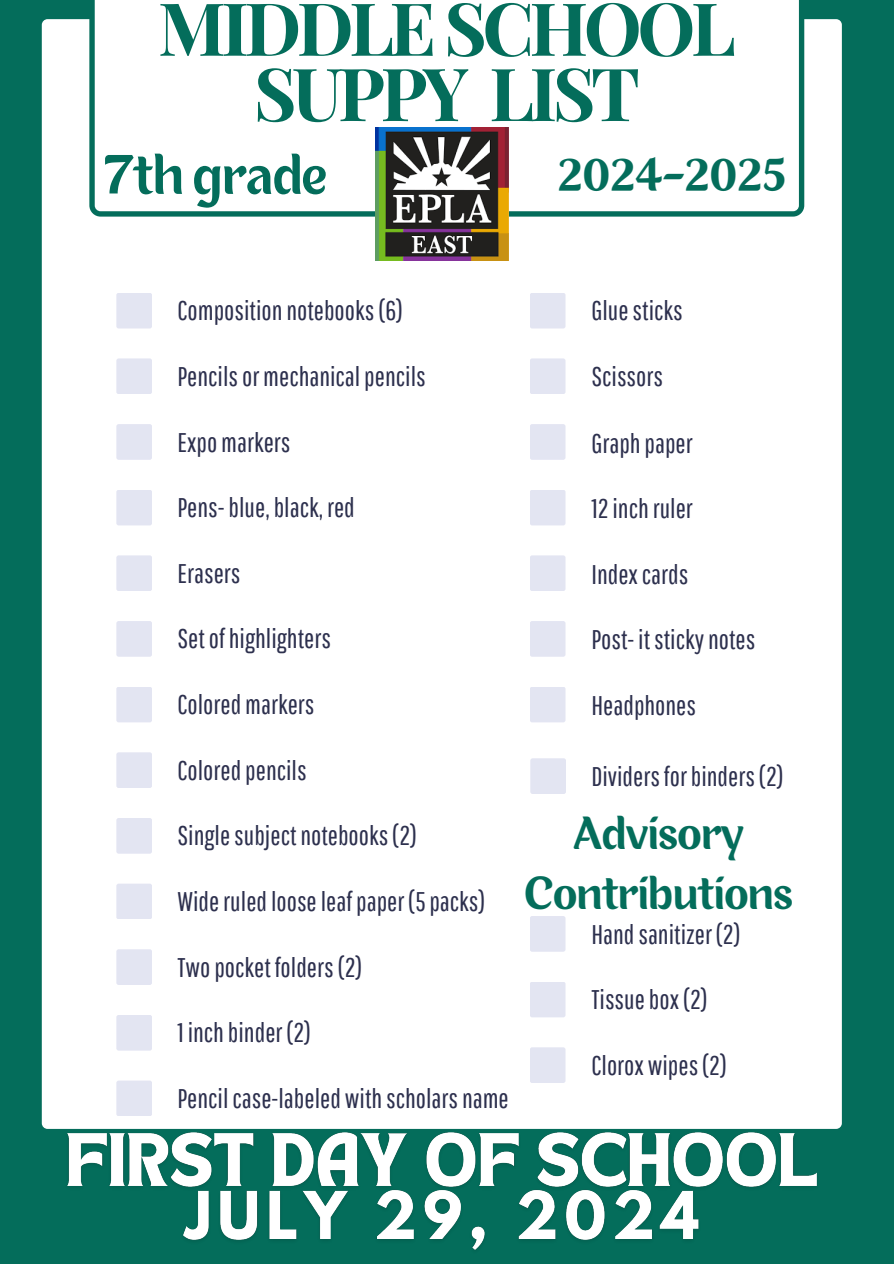
<style>
.page{position:relative;width:894px;height:1264px;background:#fff}
.page>*{position:absolute;margin:0;border:0;box-sizing:border-box;transform-origin:0 0}
.t1{font:700 73.35px/65.2px "Playfair Display";letter-spacing:-.06em;color:#046d5b;text-align:center}
.t2{font:51.75px "Para";color:#046d5b}
.t3{font:42.75px/59.7px "Para";color:#046d5b;text-align:center}
.t4{font:27px "Pathway Gothic One";color:#2d304e}
</style>
<div class="page">
<div style="left:0;top:0;width:893px;height:1263px;background:#046d5b"></div>
<div style="left:41px;top:19px;width:801px;height:1110px;background:#fff"></div>
<div style="left:89px;top:0;width:715px;height:217px;background:#fff"></div>
<div style="left:116px;top:293px;width:36px;height:35px;background:#e3e5f2;border-radius:2px"></div>
<div style="left:529px;top:293px;width:36px;height:35px;background:#e3e5f2;border-radius:2px"></div>
<div style="left:116px;top:555px;width:36px;height:36px;background:#e3e5f2;border-radius:2px"></div>
<div style="left:529px;top:555px;width:36px;height:36px;background:#e3e5f2;border-radius:2px"></div>
<div style="left:116px;top:818px;width:36px;height:35px;background:#e3e5f2;border-radius:2px"></div>
<div style="left:529px;top:916px;width:36px;height:35px;background:#e3e5f2;border-radius:2px"></div>
<div style="left:116px;top:424px;width:36px;height:36px;background:#e3e5f2;border-radius:2px"></div>
<div style="left:529px;top:424px;width:36px;height:36px;background:#e3e5f2;border-radius:2px"></div>
<div style="left:116px;top:686px;width:36px;height:36px;background:#e3e5f2;border-radius:2px"></div>
<div style="left:529px;top:686px;width:36px;height:36px;background:#e3e5f2;border-radius:2px"></div>
<div style="left:116px;top:949px;width:36px;height:36px;background:#e3e5f2;border-radius:2px"></div>
<div style="left:529px;top:1047px;width:36px;height:36px;background:#e3e5f2;border-radius:2px"></div>
<div style="left:116px;top:358px;width:36px;height:36px;background:#e3e5f2;border-radius:2px"></div>
<div style="left:529px;top:358px;width:36px;height:36px;background:#e3e5f2;border-radius:2px"></div>
<div style="left:116px;top:621px;width:36px;height:35px;background:#e3e5f2;border-radius:2px"></div>
<div style="left:529px;top:621px;width:36px;height:35px;background:#e3e5f2;border-radius:2px"></div>
<div style="left:116px;top:883px;width:36px;height:36px;background:#e3e5f2;border-radius:2px"></div>
<div style="left:529px;top:981px;width:36px;height:36px;background:#e3e5f2;border-radius:2px"></div>
<div style="left:116px;top:489px;width:36px;height:36px;background:#e3e5f2;border-radius:2px"></div>
<div style="left:529px;top:489px;width:36px;height:36px;background:#e3e5f2;border-radius:2px"></div>
<div style="left:116px;top:752px;width:36px;height:36px;background:#e3e5f2;border-radius:2px"></div>
<div style="left:116px;top:1014px;width:36px;height:36px;background:#e3e5f2;border-radius:2px"></div>
<div style="left:116px;top:1080px;width:36px;height:36px;background:#e3e5f2;border-radius:2px"></div>
<img style="left:375px;top:128px;width:133px;height:133px">
<img style="left:60px;top:1127px;width:764px;height:60px">
<img style="left:176px;top:1185px;width:529px;height:65px">
<div style="left:530px;top:758px;width:36px;height:36px;background:#e3e5f2;border-radius:2px"></div>
<p class="t1" style="left:158px;top:-7px;width:579px">MIDDLE SCHOOL<br>SUPPY LIST</p>
<p class="t2" style="left:104px;top:153px;width:224px">7th grade</p>
<h4 class="t3" style="left:557px;top:150px;width:230px">2024-2025</h4>
<p class="t4" style="left:177px;top:294px;width:227px">Compositionnotebooks(6)</p>
<h5 class="t4" style="left:591px;top:294px;width:93px">Gluesticks</h5>
<p class="t4" style="left:177px;top:360px;width:250px">Pencilsormechanicalpencils</p>
<p class="t4" style="left:591px;top:360px;width:73px">Scissors</p>
<p class="t4" style="left:177px;top:426px;width:114px">Expomarkers</p>
<p class="t4" style="left:177px;top:491px;width:179px">Pens-blue,black, red</p>
<h5 class="t4" style="left:177px;top:557px;width:65px">Erasers</h5>
<p class="t4" style="left:177px;top:622px;width:155px">Setofhighlighters</p>
<p class="t4" style="left:177px;top:688px;width:138px">Coloredmarkers</p>
<p class="t4" style="left:177px;top:754px;width:131px">Coloredpencils</p>
<p class="t4" style="left:177px;top:819px;width:241px">Singlesubjectnotebooks(2)</p>
<p class="t4" style="left:177px;top:885px;width:309px">Wideruledlooseleafpaper (5packs)</p>
<p class="t4" style="left:177px;top:950px;width:186px">Twopocket folders(2)</p>
<p class="t4" style="left:177px;top:1016px;width:135px">1 inchbinder (2)</p>
<p class="t4" style="left:177px;top:1082px;width:333px">Pencilcase-labeled withscholarsname</p>
<p class="t4" style="left:591px;top:427px;width:103px">Graphpaper</p>
<p class="t4" style="left:591px;top:492px;width:103px">12 inchruler</p>
<p class="t4" style="left:591px;top:558px;width:98px">Indexcards</p>
<p class="t4" style="left:591px;top:623px;width:165px">Post- itstickynotes</p>
<p class="t4" style="left:591px;top:689px;width:106px">Headphones</p>
<p class="t4" style="left:591px;top:760px;width:194px">Dividersforbinders(2)</p>
<p class="t3" style="left:524px;top:808px;width:270px">Advisory<br>Contributions</p>
<p class="t4" style="left:591px;top:918px;width:151px">Handsanitizer (2)</p>
<p class="t4" style="left:591px;top:983px;width:118px">Tissuebox(2)</p>
<p class="t4" style="left:591px;top:1049px;width:137px">Clorox wipes(2)</p>
</div>
